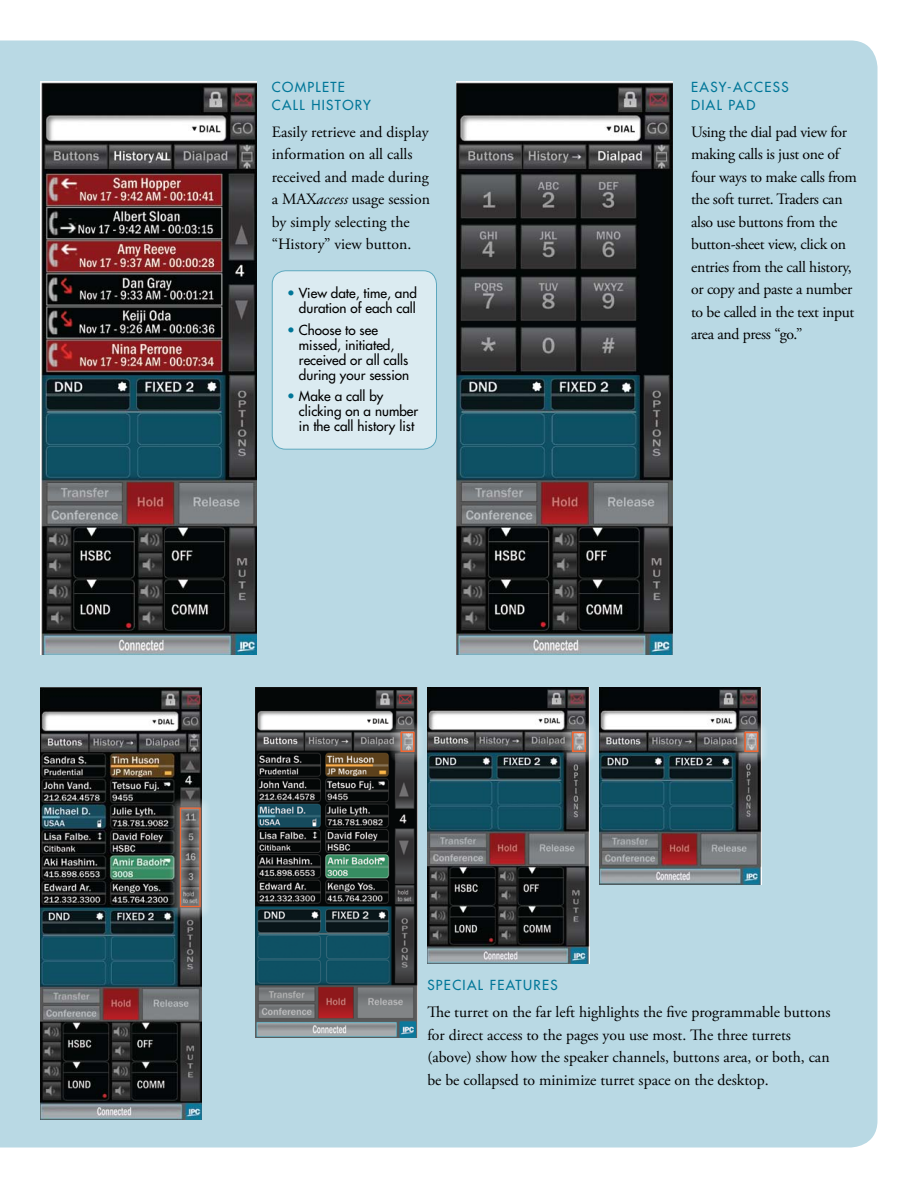
<style>
.page{position:relative;width:918px;height:1188px;background:#fff}
.page>*{position:absolute;margin:0;border:0;box-sizing:border-box;transform-origin:0 0}
.t1{font:15.75px/22.5px "Adobe Garamond Pro";color:#000}
.t2{font:15.75px/22.5px "Adobe Garamond Pro";letter-spacing:-.02em;color:#000}
.t3{font:13.5px/15px "Futura";color:#000}
.t4{font:13.5px/18px "Futura";letter-spacing:.1em;color:#007698}
.s1{font-style:italic}
.s2{color:#007698}
</style>
<div class="page">
<div style="left:0;top:40px;width:878px;height:1108px;background:#b9d9e4"></div>
<img style="left:456px;top:81px;width:216px;height:573px">
<div style="left:272px;top:271px;width:164px;height:178px;background:#dbebf1;border-radius:14px"></div>
<div style="left:272px;top:270px;width:165px;height:180px;border:1px solid #007698;border-radius:14px"></div>
<img style="left:40px;top:81px;width:216px;height:573px">
<img style="left:40px;top:687px;width:162px;height:432px">
<div style="left:168px;top:796px;width:48px;height:125px;background:#fff;opacity:.75"></div>
<div style="left:180px;top:808px;width:21px;height:99px;border:1px solid #f26631"></div>
<img style="left:255px;top:687px;width:162px;height:351px">
<div style="left:389px;top:720px;width:40px;height:46px;background:#fff;opacity:.75"></div>
<div style="left:400px;top:732px;width:15px;height:20px;border:2px solid #f26631"></div>
<img style="left:427px;top:687px;width:162px;height:277px">
<div style="left:561px;top:720px;width:39px;height:46px;background:#fff;opacity:.75"></div>
<div style="left:572px;top:732px;width:14px;height:20px;border:2px solid #f26631"></div>
<img style="left:599px;top:687px;width:162px;height:198px">
<div style="left:733px;top:720px;width:40px;height:46px;background:#fff;opacity:.75"></div>
<div style="left:744px;top:732px;width:14px;height:20px;border:2px solid #f26631"></div>
<p class="t4" style="left:272px;top:78px;width:101px">Complete<br>Call History</p>
<p class="t1" style="left:272px;top:121px;width:160px">Easily retrieve and display information on all calls received and made during a MAX<span class="s1">access</span> usage session by simply selecting the “History” view button.</p>
<p class="t3" style="left:287px;top:285px;width:131px;text-align:right"><span class="s2">•</span> View date, time, and duration of each call</p>
<p class="t3" style="left:299px;top:322px;width:112px;text-indent:-12px"><span class="s2">•</span> Choose to see missed, initiated, received or all calls during your session</p>
<p class="t3" style="left:299px;top:389px;width:121px;text-indent:-12px"><span class="s2">•</span> Make a call by clicking on a number in the call history list</p>
<p class="t4" style="left:691px;top:78px;width:99px">Easy-Access<br>Dial pad</p>
<p class="t2" style="left:691px;top:121px;width:167px">Using the dial pad view for making calls is just one of four ways to make calls from the soft turret. Traders can also use buttons from the button-sheet view, click on entries from the call history, or copy and paste a number to be called in the text input area and press “go.”</p>
<p class="t4" style="left:427px;top:976px;width:132px">Special Features</p>
<p class="t1" style="left:427px;top:1002px;width:405px">The turret on the far left highlights the five programmable buttons for direct access to the pages you use most. The three turrets (above) show how the speaker channels, buttons area, or both, can be be collapsed to minimize turret space on the desktop.</p>
</div>
